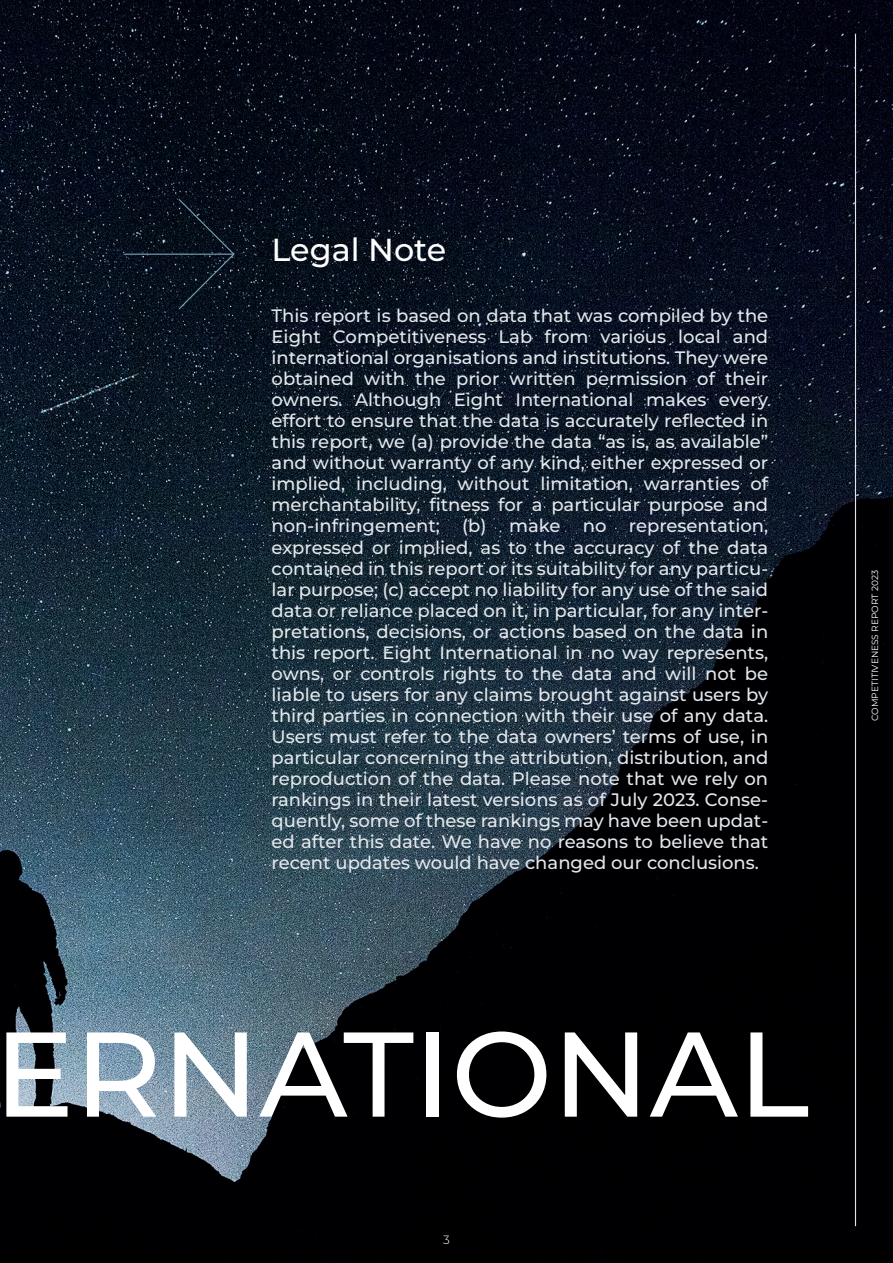
<style>
.page{position:relative;width:893px;height:1263px;background:#fff}
.page>*{position:absolute;margin:0;border:0;box-sizing:border-box;transform-origin:0 0}
.t1{font:500 31.8px "Montserrat";color:#fff}
.t2{font:500 18px/21px "Montserrat";color:#e2e7ec;text-align:justify}
.t3{font:300 12px "Montserrat Alternates";color:#fff}
.t4{font:9px "Montserrat";color:#fff}
</style>
<div class="page">
<img style="left:0;top:0;width:893px;height:1263px">
<hr style="left:855px;top:34px;width:1px;height:1192px;background:#e2e7ec">
<svg style="left:6px;top:1032px;width:62px;height:85px"></svg>
<svg style="left:87px;top:1032px;width:69px;height:85px"></svg>
<svg style="left:174px;top:1032px;width:73px;height:85px"></svg>
<svg style="left:259px;top:1032px;width:154px;height:85px"></svg>
<div style="left:426px;top:1032px;width:12px;height:85px;background:#fff"></div>
<svg style="left:457px;top:1031px;width:89px;height:86px"></svg>
<svg style="left:565px;top:1032px;width:72px;height:85px"></svg>
<svg style="left:650px;top:1032px;width:88px;height:85px"></svg>
<svg style="left:750px;top:1032px;width:58px;height:85px"></svg>
<svg style="left:177px;top:198px;width:58px;height:113px;background:#0b1521"></svg>
<hr style="left:124px;top:254px;width:110px;height:1px;background:#78a5b8">
<h1 class="t1" style="left:272px;top:228px;width:176px">Legal Note</h1>
<p class="t2" style="left:272px;top:305px;width:498px">This report is based on data that was compiled by the Eight Competitiveness Lab from various local and international organisations and institutions. They were obtained with the prior written permission of their owners. Although Eight International makes every effort to ensure that the data is accurately reflected in this report, we (a) provide the data “as is, as available” and without warranty of any kind, either expressed or implied, including, without limitation, warranties of merchantability, fitness for a particular purpose and non-infringement; (b) make no representation, expressed or implied, as to the accuracy of the data contained in this report or its suitability for any particu&shy;lar purpose; (c) accept no liability for any use of the said data or reliance placed on it, in particular, for any inter&shy;pretations, decisions, or actions based on the data in this report. Eight International in no way represents, owns, or controls rights to the data and will not be liable to users for any claims brought against users by third parties in connection with their use of any data.<br>Users must refer to the data owners’ terms of use, in particular concerning the attribution, distribution, and reproduction of the data. Please note that we rely on rankings in their latest versions as of July 2023. Conse&shy;quently, some of these rankings may have been updat&shy;ed after this date. We have no reasons to believe that recent updates would have changed our conclusions.</p>
<p class="t4" style="left:869px;top:721px;width:153px;rotate:-90deg">COMPETITIVENESS REPORT 2023</p>
<p class="t3" style="left:443px;top:1231px;width:8px">3</p>
</div>
